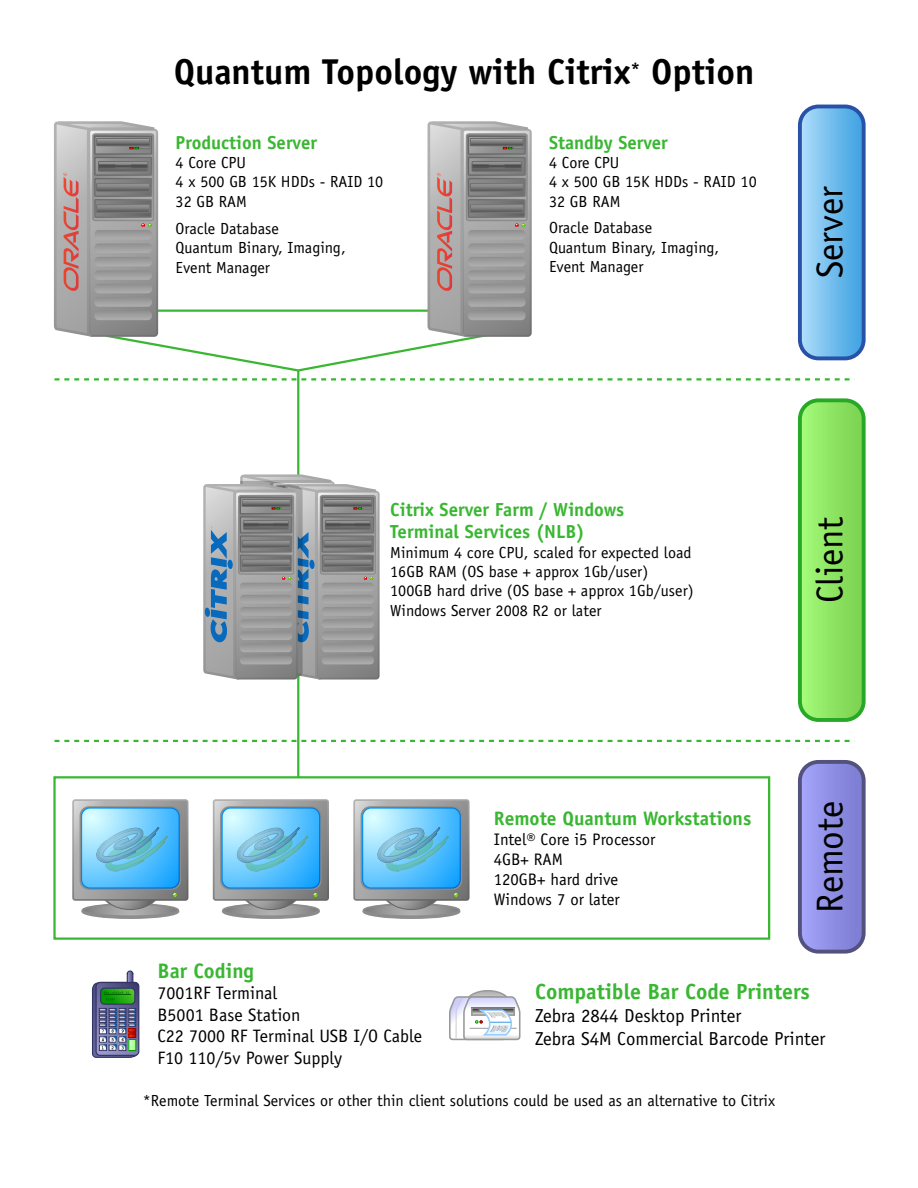
<style>
.page{position:relative;width:918px;height:1188px;background:#fff}
.page>*{position:absolute;margin:0;border:0;box-sizing:border-box;transform-origin:0 0}
.t1{font:37.35px "Officina Sans";color:#000}
.t2{font:700 36px "Officina Sans";color:#000}
.t3{font:700 21.9px "Officina Sans";color:#3ab732}
.t4{font:700 21px "Officina Sans";color:#3ab732}
.t5{font:700 19.5px "Officina Sans";color:#3ab732}
.t6{font:700 18.9px/22.6px "Officina Sans";color:#3ab732}
.t7{font:18.75px/22.5px "Officina Sans";color:#000}
.t8{font:700 18.75px "Officina Sans";color:#3ab732}
.t9{font:18px/21.6px "Officina Sans";color:#000}
.t10{font:16.65px/20.1px "Officina Sans";color:#000}
.t11{font:16.05px/19.4px "Officina Sans";color:#000}
</style>
<div class="page">
<svg style="left:92px;top:970px;width:47px;height:88px;background:#70818d"></svg>
<div style="left:465px;top:990px;width:46px;height:28px;border:1px solid #999;border-radius:50%"></div>
<svg style="left:449px;top:991px;width:72px;height:50px"></svg>
<div style="left:81px;top:904px;width:98px;height:15px;border:2px solid #8c8c8c;border-radius:50%"></div>
<svg style="left:72px;top:799px;width:116px;height:119px;background:#81b5d0"></svg>
<div style="left:222px;top:904px;width:98px;height:15px;border:2px solid #8c8c8c;border-radius:50%"></div>
<svg style="left:213px;top:799px;width:116px;height:119px;background:#81b5d0"></svg>
<div style="left:362px;top:904px;width:98px;height:15px;border:2px solid #8c8c8c;border-radius:50%"></div>
<svg style="left:353px;top:799px;width:117px;height:119px;background:#82b6d1"></svg>
<div style="left:53px;top:776px;width:717px;height:164px;border:2px solid #3ab732"></div>
<svg style="left:800px;top:106px;width:64px;height:252px;background:#52aae4"></svg>
<div style="left:798px;top:105px;width:68px;height:255px;border:4px solid #039;border-radius:19px"></div>
<div style="left:800px;top:762px;width:64px;height:190px;background:linear-gradient(to right,#a4a4fa,#7a7acf);border-radius:19px"></div>
<div style="left:798px;top:760px;width:68px;height:194px;border:4px solid #336;border-radius:19px"></div>
<div style="left:800px;top:400px;width:64px;height:320px;background:linear-gradient(to right,#a4fb7a,#79d04e);border-radius:19px"></div>
<div style="left:798px;top:398px;width:68px;height:324px;border:4px solid #090;border-radius:19px"></div>
<svg style="left:55px;top:740px;width:800px;height:2px"></svg>
<svg style="left:54px;top:121px;width:801px;height:260px"></svg>
<hr style="left:297px;top:370px;width:2px;height:407px;background:#3ab732">
<svg style="left:203px;top:474px;width:177px;height:206px;background:#969b9f"></svg>
<h2 class="t2" style="left:174px;top:50px;width:582px">Quantum Topology with Citrix<sup>*</sup> Option</h2>
<p class="t8" style="left:176px;top:131px;width:143px">Production Server</p>
<p class="t11" style="left:176px;top:153px;width:209px">4 Core CPU<br>4 x 500 GB 15K HDDs - RAID 10<br>32 GB RAM</p>
<p class="t11" style="left:176px;top:219px;width:172px">Oracle Database<br>Quantum Binary, Imaging,<br>Event Manager</p>
<p class="t8" style="left:549px;top:131px;width:120px">Standby Server</p>
<p class="t11" style="left:549px;top:153px;width:209px">4 Core CPU<br>4 x 500 GB 15K HDDs - RAID 10<br>32 GB RAM</p>
<p class="t11" style="left:549px;top:218px;width:172px">Oracle Database<br>Quantum Binary, Imaging,<br>Event Manager</p>
<h1 class="t1" style="left:808px;top:278px;width:94px;rotate:-90deg">Server</h1>
<p class="t6" style="left:390px;top:498px;width:235px">Citrix Server Farm / Windows<br>Terminal Services (NLB)</p>
<p class="t11" style="left:390px;top:543px;width:305px">Minimum 4 core CPU, scaled for expected load 16GB RAM (OS base + approx 1Gb/user)<br>100GB hard drive (OS base + approx 1Gb/user)<br>Windows Server 2008 R2 or later</p>
<h1 class="t1" style="left:808px;top:603px;width:87px;rotate:-90deg">Client</h1>
<p class="t5" style="left:494px;top:806px;width:259px">Remote Quantum Workstations</p>
<p class="t10" style="left:494px;top:829px;width:163px">Intel® Core i5 Processor<br>4GB+ RAM<br>120GB+ hard drive<br>Windows 7 or later</p>
<h1 class="t1" style="left:808px;top:913px;width:114px;rotate:-90deg">Remote</h1>
<h3 class="t4" style="left:158px;top:957px;width:98px">Bar Coding</h3>
<p class="t9" style="left:158px;top:982px;width:266px">7001RF Terminal<br>B5001 Base Station<br>C22 7000 RF Terminal USB I/O Cable<br>F10 110/5v Power Supply</p>
<h3 class="t3" style="left:535px;top:978px;width:276px">Compatible Bar Code Printers</h3>
<p class="t7" style="left:535px;top:1004px;width:292px">Zebra 2844 Desktop Printer<br>Zebra S4M Commercial Barcode Printer</p>
<p class="t11" style="left:143px;top:1091px;width:634px">*Remote Terminal Services or other thin client solutions could be used as an alternative to Citrix</p>
</div>
